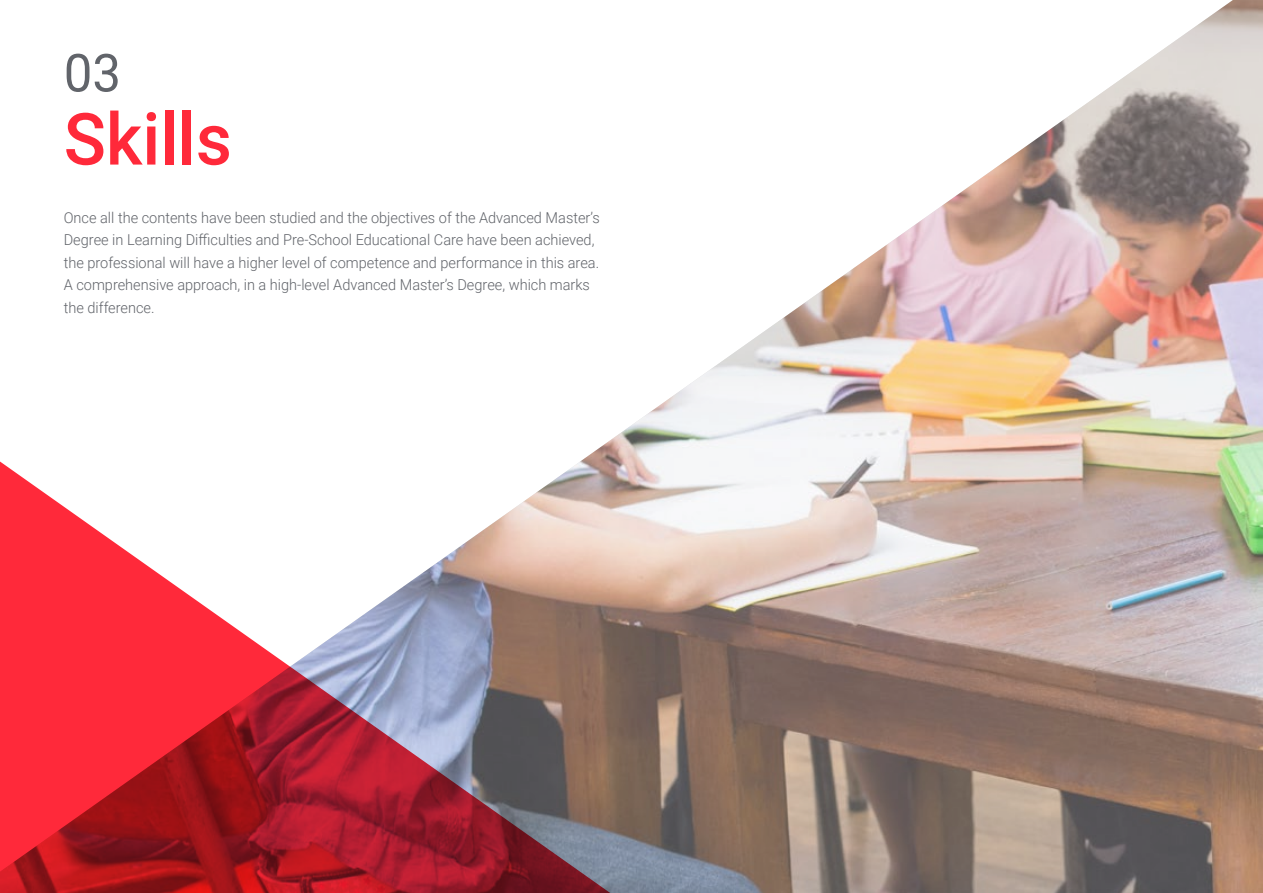
<style>
.page{position:relative;width:1263px;height:893px;background:#fff}
.page>*{position:absolute;margin:0;border:0;box-sizing:border-box;transform-origin:0 0}
.t1{font:500 72px "Roboto";color:#ff293a}
.t2{font:52.5px "Roboto";color:#61646a}
.t3{font:300 15px/22.5px "Roboto";color:#61646a}
</style>
<div class="page">
<img style="left:602px;top:0;width:661px;height:893px">
<svg style="left:0;top:446px;width:640px;height:447px"></svg>
<h2 class="t2" style="left:64px;top:36px;width:59px">03</h2>
<h1 class="t1" style="left:64px;top:89px;width:170px">Skills</h1>
<p class="t3" style="left:64px;top:205px;width:537px">Once all the contents have been studied and the objectives of the Advanced Master’s Degree in Learning Difficulties and Pre-School Educational Care have been achieved, the professional will have a higher level of competence and performance in this area.<br>A comprehensive approach, in a high-level Advanced Master’s Degree, which marks the difference.</p>
</div>
